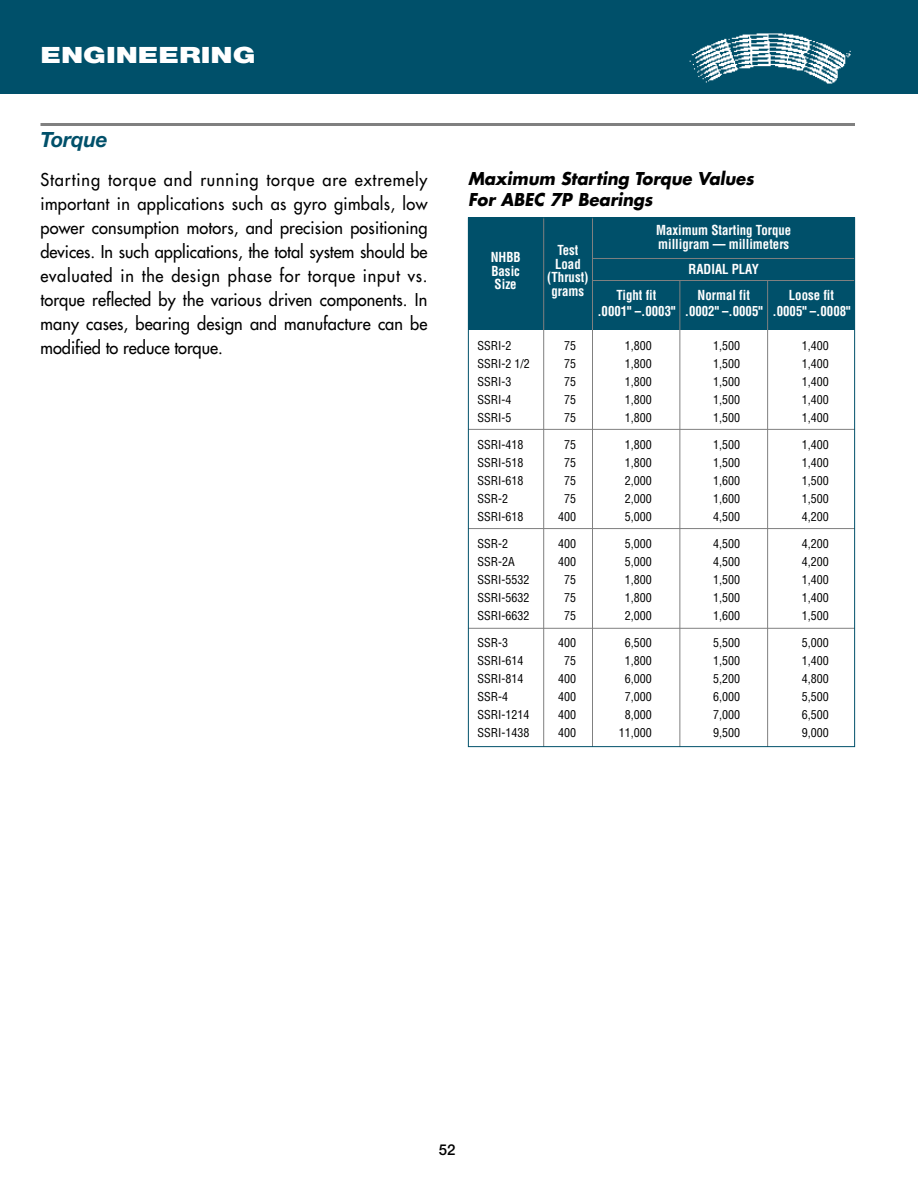
<style>
.page{position:relative;width:918px;height:1188px;background:#fff}
.page>*{position:absolute;margin:0;border:0;box-sizing:border-box;transform-origin:0 0}
.t1{font:900 22.5px "Helvetica Neue";color:#fff;scale:1.3 1}
.t2{font:italic 700 21px "Helvetica Neue";letter-spacing:-.01em;color:#00506a}
.t3{font:17.25px/24px "Futura";letter-spacing:.005em;color:#000;text-align:justify;scale:.95 1}
.t4{font:italic 700 17.25px/21px "Futura";color:#000;scale:.95 1}
.t5{font:500 15px "Helvetica Neue";color:#000}
.t6{font:700 condensed 13.5px/13.5px "Helvetica";color:#fff;text-align:center;scale:.95 1}
.t7{font:condensed 12px "Helvetica";color:#000}
</style>
<div class="page">
<div style="left:0;top:0;width:918px;height:94px;background:#00506a"></div>
<img style="left:689px;top:33px;width:162px;height:51px">
<div style="left:468px;top:218px;width:387px;height:112px;background:#00506a"></div>
<hr style="left:40px;top:123px;width:815px;height:3px;background:#808080">
<hr style="left:543px;top:218px;width:1px;height:529px;background:#808080">
<hr style="left:592px;top:218px;width:1px;height:529px;background:#808080">
<hr style="left:680px;top:280px;width:1px;height:467px;background:#808080">
<hr style="left:767px;top:280px;width:1px;height:467px;background:#808080">
<hr style="left:592px;top:258px;width:263px;height:1px;background:#808080">
<hr style="left:592px;top:280px;width:263px;height:1px;background:#808080">
<hr style="left:468px;top:429px;width:387px;height:1px;background:#808080">
<hr style="left:468px;top:528px;width:387px;height:1px;background:#808080">
<hr style="left:468px;top:628px;width:387px;height:1px;background:#808080">
<h1 class="t1" style="left:40px;top:46px;width:167px">ENGINEERING</h1>
<h2 class="t2" style="left:40px;top:132px;width:69px">Torque</h2>
<p class="t3" style="left:40px;top:169px;width:409px">Starting torque and running torque are extremely important in applications such as gyro gimbals, low power consumption motors, and precision positioning devices. In such applications, the total system should be evaluated in the design phase for torque input vs. torque reflected by the various driven components. In many cases, bearing design and manufacture can be modified to reduce torque.</p>
<h3 class="t4" style="left:468px;top:170px;width:303px">Maximum Starting Torque Values<br>For ABEC 7P Bearings</h3>
<p class="t6" style="left:491px;top:252px;width:33px;text-align:justify">NHBB Basic Size</p>
<p class="t6" style="left:547px;top:245px;width:45px">Test<br>Load (Thrust) grams</p>
<p class="t6" style="left:656px;top:225px;width:144px;text-align:left">Maximum Starting Torque milligram — millimeters</p>
<p class="t6" style="left:689px;top:264px;width:75px">RADIAL PLAY</p>
<p class="t6" style="left:597px;top:288px;width:84px;line-height:16.5px">Tight fit<br>.0001" –.0003"</p>
<p class="t6" style="left:685px;top:288px;width:84px;line-height:16.5px">Normal fit .0002" –.0005"</p>
<p class="t6" style="left:773px;top:288px;width:84px;line-height:16.5px">Loose fit .0005" –.0008"</p>
<p class="t7" style="left:477px;top:341px;width:36px">SSRI-2</p>
<p class="t7" style="left:564px;top:341px;width:13px">75</p>
<p class="t7" style="left:625px;top:341px;width:28px">1,800</p>
<p class="t7" style="left:713px;top:341px;width:28px">1,500</p>
<p class="t7" style="left:802px;top:341px;width:28px">1,400</p>
<p class="t7" style="left:477px;top:359px;width:54px">SSRI-2 1/2</p>
<p class="t7" style="left:564px;top:359px;width:14px">75</p>
<p class="t7" style="left:625px;top:359px;width:28px">1,800</p>
<p class="t7" style="left:713px;top:359px;width:28px">1,500</p>
<p class="t7" style="left:802px;top:359px;width:28px">1,400</p>
<p class="t7" style="left:477px;top:377px;width:36px">SSRI-3</p>
<p class="t7" style="left:564px;top:377px;width:13px">75</p>
<p class="t7" style="left:625px;top:377px;width:28px">1,800</p>
<p class="t7" style="left:713px;top:377px;width:28px">1,500</p>
<p class="t7" style="left:802px;top:377px;width:28px">1,400</p>
<p class="t7" style="left:477px;top:395px;width:36px">SSRI-4</p>
<p class="t7" style="left:564px;top:395px;width:13px">75</p>
<p class="t7" style="left:625px;top:395px;width:28px">1,800</p>
<p class="t7" style="left:713px;top:395px;width:28px">1,500</p>
<p class="t7" style="left:802px;top:395px;width:28px">1,400</p>
<p class="t7" style="left:477px;top:413px;width:36px">SSRI-5</p>
<p class="t7" style="left:564px;top:413px;width:13px">75</p>
<p class="t7" style="left:625px;top:413px;width:28px">1,800</p>
<p class="t7" style="left:713px;top:413px;width:28px">1,500</p>
<p class="t7" style="left:802px;top:413px;width:28px">1,400</p>
<p class="t7" style="left:477px;top:440px;width:48px">SSRI-418</p>
<p class="t7" style="left:564px;top:440px;width:13px">75</p>
<p class="t7" style="left:625px;top:440px;width:28px">1,800</p>
<p class="t7" style="left:713px;top:440px;width:28px">1,500</p>
<p class="t7" style="left:802px;top:440px;width:28px">1,400</p>
<p class="t7" style="left:477px;top:458px;width:48px">SSRI-518</p>
<p class="t7" style="left:564px;top:458px;width:13px">75</p>
<p class="t7" style="left:625px;top:458px;width:28px">1,800</p>
<p class="t7" style="left:713px;top:458px;width:28px">1,500</p>
<p class="t7" style="left:802px;top:458px;width:28px">1,400</p>
<p class="t7" style="left:477px;top:476px;width:48px">SSRI-618</p>
<p class="t7" style="left:564px;top:476px;width:13px">75</p>
<p class="t7" style="left:625px;top:476px;width:28px">2,000</p>
<p class="t7" style="left:713px;top:476px;width:28px">1,600</p>
<p class="t7" style="left:802px;top:476px;width:28px">1,500</p>
<p class="t7" style="left:477px;top:494px;width:32px">SSR-2</p>
<p class="t7" style="left:564px;top:494px;width:14px">75</p>
<p class="t7" style="left:625px;top:494px;width:28px">2,000</p>
<p class="t7" style="left:713px;top:494px;width:28px">1,600</p>
<p class="t7" style="left:802px;top:494px;width:28px">1,500</p>
<p class="t7" style="left:477px;top:512px;width:48px">SSRI-618</p>
<p class="t7" style="left:558px;top:512px;width:19px">400</p>
<p class="t7" style="left:625px;top:512px;width:28px">5,000</p>
<p class="t7" style="left:713px;top:512px;width:28px">4,500</p>
<p class="t7" style="left:802px;top:512px;width:28px">4,200</p>
<p class="t7" style="left:477px;top:539px;width:32px">SSR-2</p>
<p class="t7" style="left:558px;top:539px;width:19px">400</p>
<p class="t7" style="left:625px;top:539px;width:28px">5,000</p>
<p class="t7" style="left:713px;top:539px;width:28px">4,500</p>
<p class="t7" style="left:802px;top:539px;width:28px">4,200</p>
<p class="t7" style="left:477px;top:557px;width:39px">SSR-2A</p>
<p class="t7" style="left:558px;top:557px;width:19px">400</p>
<p class="t7" style="left:625px;top:557px;width:28px">5,000</p>
<p class="t7" style="left:713px;top:557px;width:28px">4,500</p>
<p class="t7" style="left:802px;top:557px;width:28px">4,200</p>
<p class="t7" style="left:477px;top:575px;width:54px">SSRI-5532</p>
<p class="t7" style="left:564px;top:575px;width:13px">75</p>
<p class="t7" style="left:625px;top:575px;width:28px">1,800</p>
<p class="t7" style="left:713px;top:575px;width:28px">1,500</p>
<p class="t7" style="left:802px;top:575px;width:28px">1,400</p>
<p class="t7" style="left:477px;top:593px;width:54px">SSRI-5632</p>
<p class="t7" style="left:564px;top:593px;width:13px">75</p>
<p class="t7" style="left:625px;top:593px;width:28px">1,800</p>
<p class="t7" style="left:713px;top:593px;width:28px">1,500</p>
<p class="t7" style="left:802px;top:593px;width:28px">1,400</p>
<p class="t7" style="left:477px;top:611px;width:54px">SSRI-6632</p>
<p class="t7" style="left:564px;top:611px;width:13px">75</p>
<p class="t7" style="left:625px;top:611px;width:28px">2,000</p>
<p class="t7" style="left:713px;top:611px;width:28px">1,600</p>
<p class="t7" style="left:802px;top:611px;width:28px">1,500</p>
<p class="t7" style="left:477px;top:638px;width:32px">SSR-3</p>
<p class="t7" style="left:558px;top:638px;width:19px">400</p>
<p class="t7" style="left:625px;top:638px;width:28px">6,500</p>
<p class="t7" style="left:713px;top:638px;width:28px">5,500</p>
<p class="t7" style="left:802px;top:638px;width:28px">5,000</p>
<p class="t7" style="left:477px;top:656px;width:48px">SSRI-614</p>
<p class="t7" style="left:564px;top:656px;width:13px">75</p>
<p class="t7" style="left:625px;top:656px;width:28px">1,800</p>
<p class="t7" style="left:713px;top:656px;width:28px">1,500</p>
<p class="t7" style="left:802px;top:656px;width:28px">1,400</p>
<p class="t7" style="left:477px;top:674px;width:48px">SSRI-814</p>
<p class="t7" style="left:558px;top:674px;width:19px">400</p>
<p class="t7" style="left:625px;top:674px;width:28px">6,000</p>
<p class="t7" style="left:713px;top:674px;width:28px">5,200</p>
<p class="t7" style="left:802px;top:674px;width:28px">4,800</p>
<p class="t7" style="left:477px;top:692px;width:32px">SSR-4</p>
<p class="t7" style="left:558px;top:692px;width:19px">400</p>
<p class="t7" style="left:625px;top:692px;width:28px">7,000</p>
<p class="t7" style="left:713px;top:692px;width:28px">6,000</p>
<p class="t7" style="left:802px;top:692px;width:28px">5,500</p>
<p class="t7" style="left:477px;top:710px;width:54px">SSRI-1214</p>
<p class="t7" style="left:558px;top:710px;width:19px">400</p>
<p class="t7" style="left:625px;top:710px;width:28px">8,000</p>
<p class="t7" style="left:713px;top:710px;width:28px">7,000</p>
<p class="t7" style="left:802px;top:710px;width:28px">6,500</p>
<p class="t7" style="left:477px;top:728px;width:54px">SSRI-1438</p>
<p class="t7" style="left:558px;top:728px;width:19px">400</p>
<p class="t7" style="left:619px;top:728px;width:34px">11,000</p>
<p class="t7" style="left:713px;top:728px;width:28px">9,500</p>
<p class="t7" style="left:802px;top:728px;width:28px">9,000</p>
<p class="t5" style="left:439px;top:1144px;width:18px">52</p>
</div>
